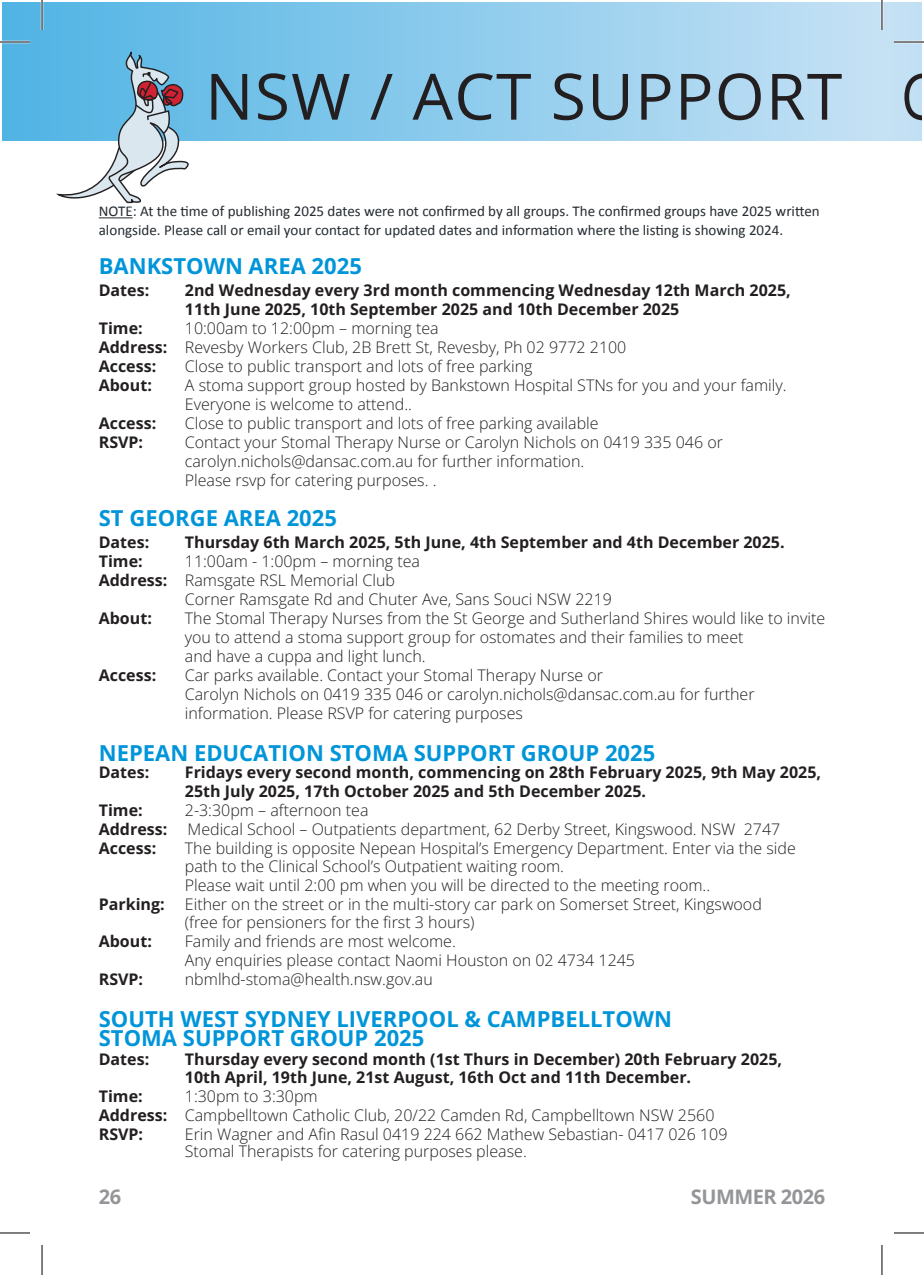
<style>
.page{position:relative;width:924px;height:1275px;background:#fff}
.page>*{position:absolute;margin:0;border:0;box-sizing:border-box;transform-origin:0 0}
.t1{font:64px "Open Sans";letter-spacing:.02em;color:#231f20}
.t2{font:700 22px/19px "Open Sans";color:#0095d9}
.t3{font:700 20px "Open Sans";letter-spacing:-.025em;color:#939598}
.t4{font:300 16px/19px "Open Sans";color:#231f20}
.t5{font:700 16px/19px "Open Sans";color:#231f20}
.t6{font:15px/19px "Calibri";color:#242b30}
.s1{font-weight:700}
</style>
<div class="page">
<hr style="left:99px;top:217px;width:34px;height:1px;background:#242b30">
<div style="left:2px;top:2px;width:879px;height:139px;background:linear-gradient(to right,#4fb3e4,#c6e1f4)"></div>
<div style="left:881px;top:2px;width:40px;height:139px;background:#c3e0f4"></div>
<svg style="left:56px;top:52px;width:133px;height:152px"></svg>
<hr style="left:0;top:41px;width:30px;height:2px;background:#fff">
<hr style="left:893px;top:41px;width:30px;height:2px;background:#fff">
<hr style="left:41px;top:0;width:2px;height:30px;background:#fff">
<hr style="left:880px;top:0;width:2px;height:30px;background:#fff">
<hr style="left:0;top:42px;width:30px;height:1px;background:#000">
<hr style="left:893px;top:42px;width:30px;height:1px;background:#000">
<hr style="left:0;top:1232px;width:30px;height:1px;background:#000">
<hr style="left:893px;top:1232px;width:30px;height:1px;background:#000">
<hr style="left:42px;top:0;width:1px;height:30px;background:#000">
<hr style="left:42px;top:1245px;width:1px;height:30px;background:#000">
<hr style="left:881px;top:0;width:1px;height:30px;background:#000">
<hr style="left:881px;top:1245px;width:1px;height:30px;background:#000">
<h1 class="t1" style="left:205px;top:53px;width:736px">NSW / ACT SUPPORT G</h1>
<p class="t6" style="left:99px;top:201px;width:722px">NOTE: At the time of publishing 2025 dates were not confirmed by all groups. The confirmed groups have 2025 written alongside. Please call or email your contact for updated dates and information where the listing is showing 2024.</p>
<h2 class="t2" style="left:99px;top:256px;width:264px">BANKSTOWN AREA 2025</h2>
<p class="t5" style="left:99px;top:280px;width:52px">Dates:</p>
<p class="t5" style="left:185px;top:280px;width:607px">2nd Wednesday every 3rd month commencing Wednesday 12th March 2025,<br>11th June 2025, 10th September 2025 and 10th December 2025</p>
<p class="t5" style="left:99px;top:318px;width:45px">Time:</p>
<p class="t4" style="left:99px;top:318px;width:529px;text-indent:86px">10:00am to 12:00pm – morning tea<br><span class="s1">Address:</span> Revesby Workers Club, 2B Brett St, Revesby, Ph 02 9772 2100<br><span class="s1">Access:</span></p>
<p class="t4" style="left:185px;top:356px;width:349px">Close to public transport and lots of free parking</p>
<p class="t5" style="left:99px;top:375px;width:55px">About:</p>
<p class="t4" style="left:185px;top:375px;width:600px">A stoma support group hosted by Bankstown Hospital STNs for you and your family.<br>Everyone is welcome to attend..</p>
<p class="t5" style="left:99px;top:413px;width:59px">Access:</p>
<p class="t4" style="left:185px;top:413px;width:415px">Close to public transport and lots of free parking available</p>
<p class="t5" style="left:99px;top:432px;width:46px">RSVP:</p>
<p class="t4" style="left:185px;top:432px;width:539px">Contact your Stomal Therapy Nurse or Carolyn Nichols on 0419 335 046 or carolyn. nichols@dansac.com.au for further information.<br>Please rsvp for catering purposes. .</p>
<h2 class="t2" style="left:99px;top:508px;width:240px">ST GEORGE AREA 2025</h2>
<p class="t5" style="left:99px;top:532px;width:52px">Dates:</p>
<p class="t5" style="left:185px;top:532px;width:601px">Thursday 6th March 2025, 5th June, 4th September and 4th December 2025.</p>
<p class="t5" style="left:99px;top:551px;width:45px">Time:</p>
<p class="t4" style="left:185px;top:551px;width:236px">11:00am - 1:00pm – morning tea</p>
<p class="t4" style="left:99px;top:570px;width:297px"><span class="s1">Address:</span> Ramsgate RSL Memorial Club</p>
<p class="t4" style="left:185px;top:589px;width:428px">Corner Ramsgate Rd and Chuter Ave, Sans Souci NSW 2219</p>
<p class="t5" style="left:99px;top:608px;width:55px">About:</p>
<p class="t4" style="left:185px;top:608px;width:641px">The Stomal Therapy Nurses from the St George and Sutherland Shires would like to invite you to attend a stoma support group for ostomates and their families to meet<br>and have a cuppa and light lunch.</p>
<p class="t5" style="left:99px;top:665px;width:59px">Access:</p>
<p class="t4" style="left:185px;top:665px;width:571px">Car parks available. Contact your Stomal Therapy Nurse or<br>Carolyn Nichols on 0419 335 046 or carolyn. nichols@dansac.com.au for further information. Please RSVP for catering purposes</p>
<h2 class="t2" style="left:99px;top:742px;width:558px">NEPEAN EDUCATION STOMA SUPPORT GROUP 2025</h2>
<p class="t5" style="left:99px;top:762px;width:52px">Dates:</p>
<p class="t5" style="left:185px;top:762px;width:637px">Fridays every second month, commencing on 28th February 2025, 9th May 2025,<br>25th July 2025, 17th October 2025 and 5th December 2025.</p>
<p class="t5" style="left:99px;top:800px;width:45px">Time:</p>
<p class="t4" style="left:185px;top:800px;width:185px">2-3:30pm – afternoon tea</p>
<p class="t5" style="left:99px;top:819px;width:70px">Address:</p>
<p class="t4" style="left:187px;top:819px;width:594px">Medical School – Outpatients department, 62 Derby Street, Kingswood. NSW 2747</p>
<p class="t5" style="left:99px;top:838px;width:59px">Access:</p>
<p class="t4" style="left:185px;top:839px;width:612px;line-height:18.4px">The building is opposite Nepean Hospital’s Emergency Department. Enter via the side path to the Clinical School’s Outpatient waiting room.<br>Please wait until 2:00 pm when you will be directed to the meeting room..</p>
<p class="t5" style="left:99px;top:894px;width:67px">Parking:</p>
<p class="t4" style="left:185px;top:895px;width:578px;line-height:17.6px">Either on the street or in the multi-story car park on Somerset Street, Kingswood (free for pensioners for the first 3 hours)</p>
<p class="t5" style="left:99px;top:931px;width:55px">About:</p>
<p class="t4" style="left:185px;top:931px;width:451px">Family and friends are most welcome.<br>Any enquiries please contact Naomi Houston on 02 4734 1245</p>
<p class="t5" style="left:99px;top:969px;width:46px">RSVP:</p>
<p class="t4" style="left:185px;top:969px;width:249px">nbmlhd-stoma@health. nsw.gov.au</p>
<h2 class="t2" style="left:99px;top:1008px;width:574px">SOUTH WEST SYDNEY LIVERPOOL &amp; CAMPBELLTOWN<br>STOMA SUPPORT GROUP 2025</h2>
<p class="t5" style="left:99px;top:1049px;width:52px">Dates:</p>
<p class="t5" style="left:185px;top:1050px;width:598px;line-height:17.6px">Thursday every second month (1st Thurs in December) 20th February 2025,<br>10th April, 19th June, 21st August, 16th Oct and 11th December.</p>
<p class="t5" style="left:99px;top:1086px;width:45px">Time:</p>
<p class="t4" style="left:99px;top:1085px;width:617px;text-indent:86px">1:30pm to 3:30pm<br><span class="s1">Address:</span> Campbelltown Catholic Club, 20/22 Camden Rd, Campbelltown NSW 2560<br><span class="s1">RSVP:</span></p>
<p class="t4" style="left:185px;top:1124px;width:544px;line-height:17.6px">Erin Wagner and Afin Rasul 0419 224 662 Mathew Sebastian- 0417 026 109<br>Stomal Therapists for catering purposes please.</p>
<p class="t3" style="left:99px;top:1182px;width:24px">26</p>
<p class="t3" style="left:690px;top:1182px;width:136px">SUMMER 2026</p>
</div>
